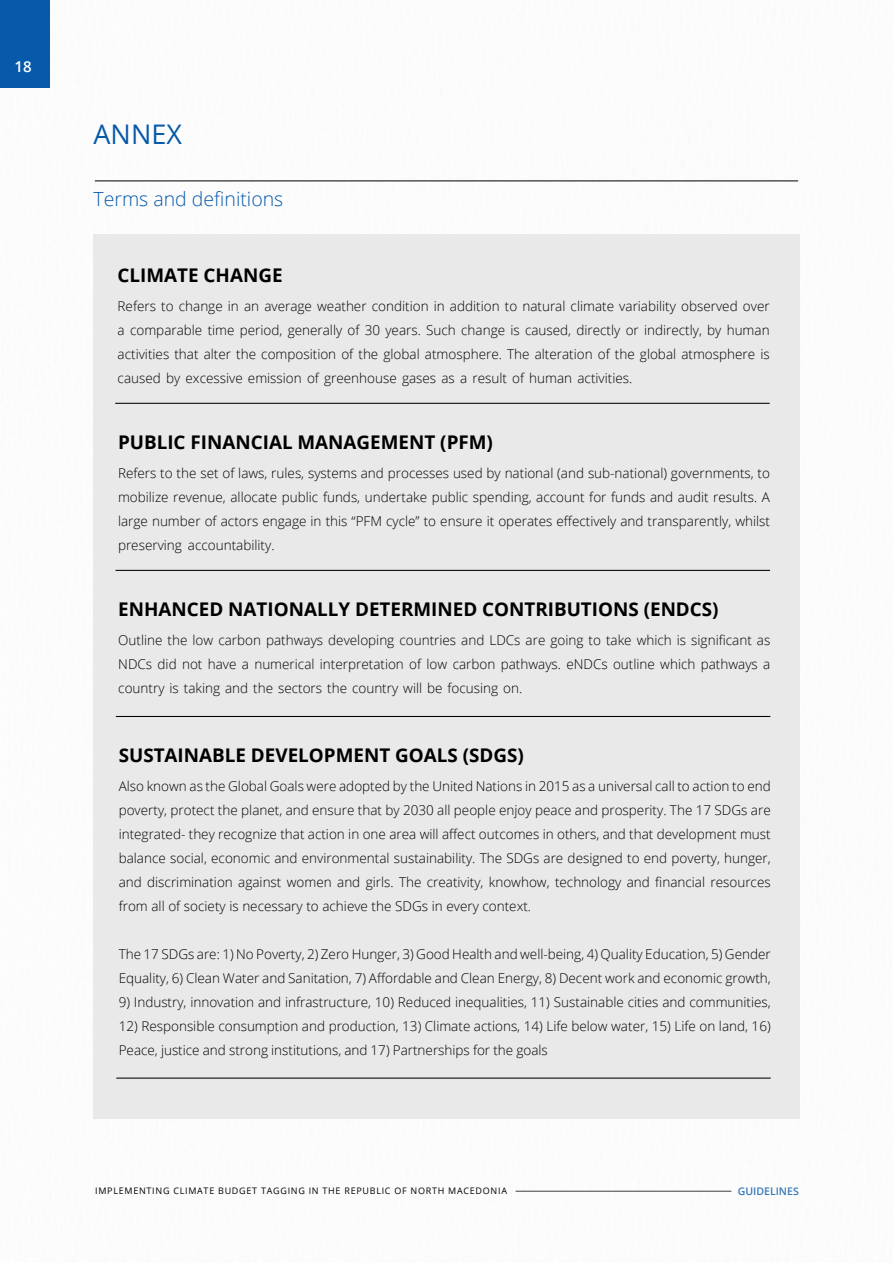
<style>
.page{position:relative;width:893px;height:1263px;background:#fff}
.page>*{position:absolute;margin:0;border:0;box-sizing:border-box;transform-origin:0 0}
.t1{font:27px "Open Sans";color:#0759a9}
.t2{font:300 19.5px "Open Sans";color:#0759a9}
.t3{font:700 18.9px "Open Sans";color:#000}
.t4{font:600 15px "Open Sans";color:#fff}
.t5{font:300 13.5px/24px "Open Sans";color:#000;text-align:justify}
.t6{font:600 10.5px "Open Sans";color:#3679b9}
.t7{font:9px "Open Sans";letter-spacing:.08em;color:#000}
</style>
<div class="page">
<hr style="left:95px;top:181px;width:703px;height:1px;background:#000">
<div style="left:93px;top:234px;width:706px;height:884px;background:#e9e9ea"></div>
<hr style="left:115px;top:403px;width:655px;height:1px;background:#000">
<hr style="left:116px;top:570px;width:654px;height:1px;background:#000">
<hr style="left:116px;top:716px;width:654px;height:1px;background:#000">
<hr style="left:116px;top:1077px;width:655px;height:1px;background:#000">
<div style="left:0;top:0;width:50px;height:88px;background:#0759a9"></div>
<hr style="left:516px;top:1191px;width:215px;height:1px;background:#3d3c3e">
<p class="t4" style="left:15px;top:56px;width:19px">18</p>
<h1 class="t1" style="left:94px;top:116px;width:90px">ANNEX</h1>
<h2 class="t2" style="left:94px;top:186px;width:191px">Terms and definitions</h2>
<h3 class="t3" style="left:118px;top:262px;width:166px">CLIMATE CHANGE</h3>
<p class="t5" style="left:118px;top:294px;width:653px">Refers to change in an average weather condition in addition to natural climate variability observed over a comparable time period, generally of 30 years. Such change is caused, directly or indirectly, by human activities that alter the composition of the global atmosphere. The alteration of the global atmosphere is caused by excessive emission of greenhouse gases as a result of human activities.</p>
<h3 class="t3" style="left:118px;top:429px;width:376px">PUBLIC FINANCIAL MANAGEMENT (PFM)</h3>
<p class="t5" style="left:118px;top:461px;width:653px">Refers to the set of laws, rules, systems and processes used by national (and sub-national) governments, to mobilize revenue, allocate public funds, undertake public spending, account for funds and audit results. A large number of actors engage in this “PFM cycle” to ensure it operates effectively and transparently, whilst preserving accountability.</p>
<h3 class="t3" style="left:118px;top:596px;width:602px">ENHANCED NATIONALLY DETERMINED CONTRIBUTIONS (ENDCS)</h3>
<p class="t5" style="left:118px;top:628px;width:653px">Outline the low carbon pathways developing countries and LDCs are going to take which is significant as NDCs did not have a numerical interpretation of low carbon pathways. eNDCs outline which pathways a country is taking and the sectors the country will be focusing on.</p>
<h3 class="t3" style="left:119px;top:742px;width:407px">SUSTAINABLE DEVELOPMENT GOALS (SDGS)</h3>
<p class="t5" style="left:119px;top:774px;width:653px">Also known as the Global Goals were adopted by the United Nations in 2015 as a universal call to action to end poverty, protect the planet, and ensure that by 2030 all people enjoy peace and prosperity. The 17 SDGs are integrated- they recognize that action in one area will affect outcomes in others, and that development must balance social, economic and environmental sustainability. The SDGs are designed to end poverty, hunger, and discrimination against women and girls. The creativity, knowhow, technology and financial resources from all of society is necessary to achieve the SDGs in every context.</p>
<p class="t5" style="left:119px;top:942px;width:653px">The 17 SDGs are: 1) No Poverty, 2) Zero Hunger, 3) Good Health and well-being, 4) Quality Education, 5) Gender<br>Equality, 6) Clean Water and Sanitation, 7) Affordable and Clean Energy, 8) Decent work and economic growth,</p>
<p class="t5" style="left:119px;top:990px;width:654px">9) Industry, innovation and infrastructure, 10) Reduced inequalities, 11) Sustainable cities and communities,</p>
<p class="t5" style="left:119px;top:1014px;width:653px">12) Responsible consumption and production, 13) Climate actions, 14) Life below water, 15) Life on land, 16)<br>Peace, justice and strong institutions, and 17) Partnerships for the goals</p>
<p class="t7" style="left:95px;top:1185px;width:413px">IMPLEMENTING CLIMATE BUDGET TAGGING IN THE REPUBLIC OF NORTH MACEDONIA</p>
<p class="t6" style="left:738px;top:1184px;width:63px">GUIDELINES</p>
</div>
